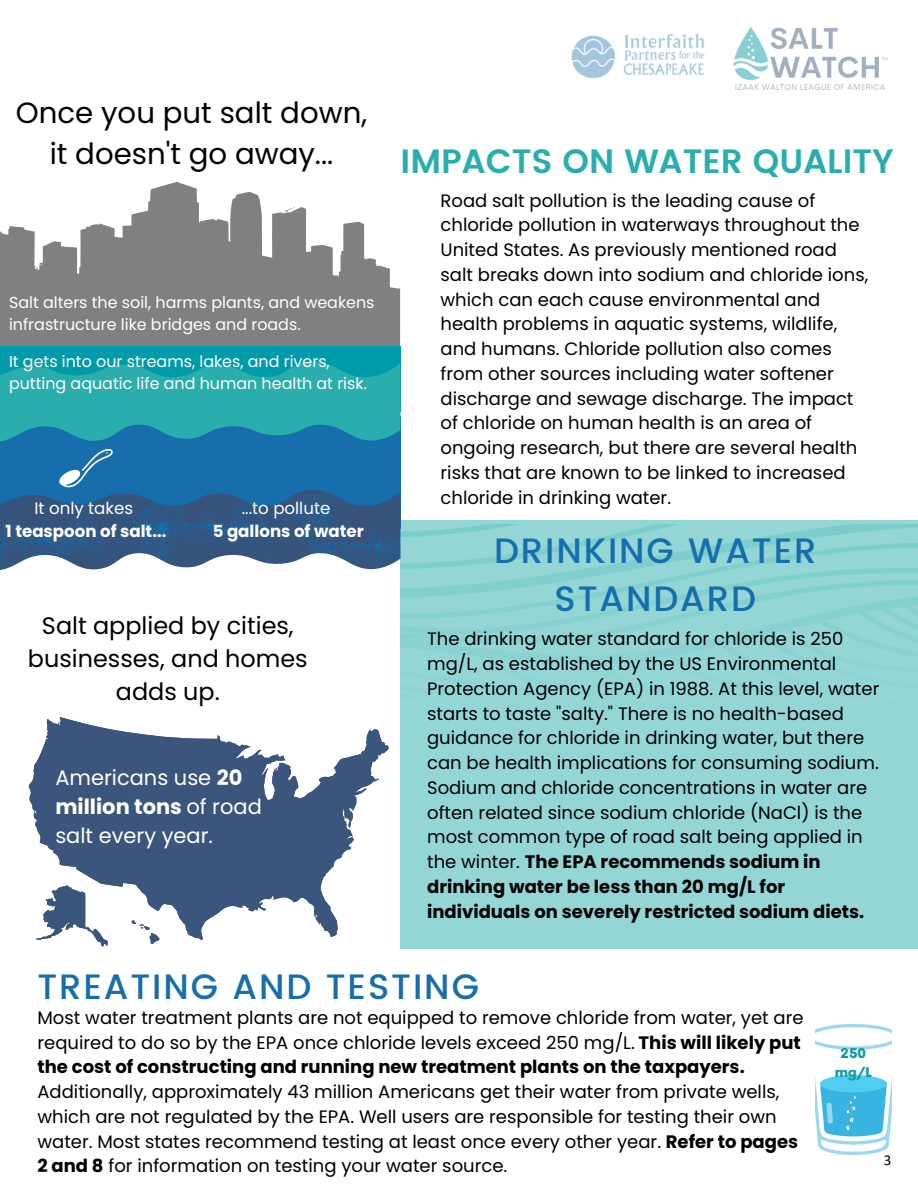
<style>
.page{position:relative;width:918px;height:1188px;background:#fff}
.page>*{position:absolute;margin:0;border:0;box-sizing:border-box;transform-origin:0 0}
.t1{font:500 35.25px/48.3px "Poppins";letter-spacing:.055em;color:#166eac;text-align:center}
.t2{font:600 33.75px "Poppins";color:#29aead}
.t3{font:29.25px/40.8px "Poppins";color:#000;text-align:center}
.t4{font:23.85px/32.8px "Poppins";color:#000;text-align:center}
.t5{font:21px/29px "Poppins";color:#fff}
.t6{font:18px/24.8px "Poppins";color:#000}
.t7{font:700 16.65px/23px "Poppins";color:#fff;text-align:center}
.t8{font:15.9px/21.9px "Poppins";color:#fff}
.t9{font:15px "Calibri";color:#000}
.t10{font:800 13.65px/18.9px "Cerebri Sans";color:#0e9ca8;text-align:center}
.s1{font-weight:400}
.s2{font-weight:700}
</style>
<div class="page">
<div style="left:401px;top:520px;width:517px;height:428px;background:linear-gradient(to bottom,#8fd4d4,#96d7d7)"></div>
<img style="left:815px;top:1025px;width:76px;height:129px">
<svg style="left:846px;top:1096px;width:10px;height:34px"></svg>
<svg style="left:0;top:182px;width:400px;height:164px;fill:#808080"></svg>
<div style="left:0;top:416px;width:400px;height:113px;background:#166eac"></div>
<svg style="left:0;top:449px;width:400px;height:121px"></svg>
<div style="left:0;top:346px;width:401px;height:66px;background:#009ba8"></div>
<svg style="left:0;top:361px;width:400px;height:81px"></svg>
<svg style="left:29px;top:717px;width:360px;height:223px;fill:#3c557c"></svg>
<svg style="left:36px;top:885px;width:72px;height:61px"></svg>
<svg style="left:131px;top:920px;width:29px;height:24px"></svg>
<img style="left:571px;top:33px;width:134px;height:46px">
<svg style="left:733px;top:27px;width:155px;height:63px"></svg>
<h4 class="t3" style="left:16px;top:92px;width:353px">Once you put salt down, it doesn't go away...</h4>
<h6 class="t8" style="left:9px;top:291px;width:367px">Salt alters the soil, harms plants, and weakens infrastructure like bridges and roads.</h6>
<h6 class="t8" style="left:9px;top:351px;width:360px">It gets into our streams, lakes, and rivers, putting aquatic life and human health at risk.</h6>
<p class="t7" style="left:6px;top:497px;width:162px"><span class="s1">It only takes<br></span>1 teaspoon of salt...</p>
<h5 class="t7" style="left:213px;top:497px;width:153px"><span class="s1">...to pollute<br></span>5 gallons of water</h5>
<p class="t4" style="left:28px;top:609px;width:281px">Salt applied by cities, businesses, and homes adds up.</p>
<p class="t5" style="left:55px;top:763px;width:208px">Americans use <span class="s2">20 million tons</span> of road salt every year.</p>
<p class="t2" style="left:401px;top:142px;width:495px">IMPACTS ON WATER QUALITY</p>
<h3 class="t6" style="left:441px;top:188px;width:429px">Road salt pollution is the leading cause of chloride pollution in waterways throughout the United States. As previously mentioned road salt breaks down into sodium and chloride ions, which can each cause environmental and health problems in aquatic systems, wildlife, and humans. Chloride pollution also comes from other sources including water softener discharge and sewage discharge. The impact of chloride on human health is an area of ongoing research, but there are several health risks that are known to be linked to increased chloride in drinking water.</h3>
<p class="t1" style="left:494px;top:527px;width:324px">DRINKING WATER<br>STANDARD</p>
<p class="t6" style="left:427px;top:627px;width:454px">The drinking water standard for chloride is 250 mg/L, as established by the US Environmental Protection Agency (EPA) in 1988. At this level, water starts to taste "salty." There is no health-based guidance for chloride in drinking water, but there can be health implications for consuming sodium.<br>Sodium and chloride concentrations in water are often related since sodium chloride (NaCl) is the most common type of road salt being applied in the winter. <span class="s2">The EPA recommends sodium in drinking water be less than 20 mg/L for individuals on severely restricted sodium diets.</span></p>
<p class="t1" style="left:37px;top:963px;width:443px">TREATING AND TESTING</p>
<p class="t6" style="left:37px;top:1005px;width:768px">Most water treatment plants are not equipped to remove chloride from water, yet are required to do so by the EPA once chloride levels exceed 250 mg/L. <span class="s2">This will likely put the cost of constructing and running new treatment plants on the taxpayers.<br></span>Additionally, approximately 43 million Americans get their water from private wells, which are not regulated by the EPA. Well users are responsible for testing their own water. Most states recommend testing at least once every other year. <span class="s2">Refer to pages 2 and 8</span> for information on testing your water source.</p>
<p class="t10" style="left:835px;top:1044px;width:39px">250 mg/L</p>
<p class="t9" style="left:884px;top:1154px;width:9px">3</p>
</div>
